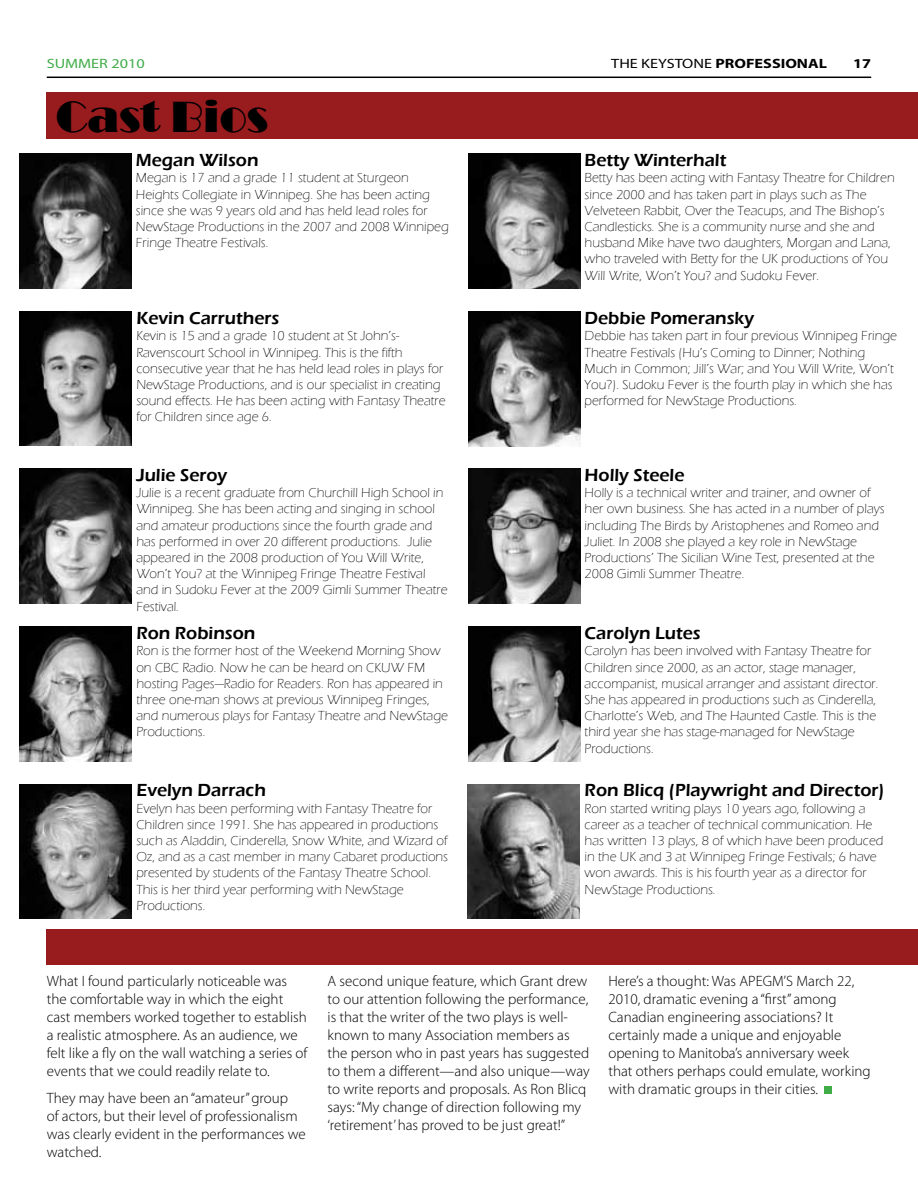
<style>
.page{position:relative;width:918px;height:1188px;background:#fff}
.page>*{position:absolute;margin:0;border:0;box-sizing:border-box;transform-origin:0 0}
.t1{font:45px "Broadway";color:#000}
.t2{font:600 18px "Eras ITC";color:#000}
.t3{font:300 15px/18px "Myriad Pro";color:#000}
.t4{font:300 13.5px/16.2px "Eras ITC";color:#000}
.t5{font:700 13.5px "Myriad Pro";color:#000;scale:1.2 1}
.t6{font:13.5px "Myriad Pro";color:#41ad49;scale:1.2 1}
.s1{font-weight:400}
</style>
<div class="page">
<div style="left:47px;top:930px;width:871px;height:35px;background:#981b1e"></div>
<div style="left:47px;top:92px;width:871px;height:47px;background:#981b1e"></div>
<hr style="left:47px;top:77px;width:824px;height:1px;background:#000">
<img style="left:20px;top:154px;width:112px;height:134px">
<img style="left:468px;top:154px;width:112px;height:134px">
<img style="left:20px;top:311px;width:112px;height:135px">
<img style="left:468px;top:312px;width:112px;height:134px">
<img style="left:20px;top:469px;width:112px;height:134px">
<img style="left:468px;top:469px;width:112px;height:134px">
<img style="left:20px;top:626px;width:112px;height:135px">
<img style="left:468px;top:626px;width:112px;height:135px">
<img style="left:20px;top:784px;width:112px;height:135px">
<img style="left:468px;top:784px;width:112px;height:135px">
<div style="left:825px;top:1087px;width:7px;height:7px;background:#41ad49"></div>
<p class="t6" style="left:47px;top:56px;width:83px">SUMMER 2010</p>
<p class="t5" style="left:611px;top:55px;width:181px"><span class="s1">THE KEYSTONE</span> PROFESSIONAL</p>
<p class="t5" style="left:853px;top:55px;width:16px">17</p>
<h1 class="t1" style="left:56px;top:91px;width:214px">Cast Bios</h1>
<h2 class="t2" style="left:136px;top:150px;width:124px">Megan Wilson</h2>
<p class="t4" style="left:136px;top:170px;width:314px">Megan is 17 and a grade 11 student at Sturgeon Heights Collegiate in Winnipeg. She has been acting since she was 9 years old and has held lead roles for NewStage Productions in the 2007 and 2008 Winnipeg Fringe Theatre Festivals.</p>
<h2 class="t2" style="left:136px;top:308px;width:145px">Kevin Carruthers</h2>
<p class="t4" style="left:136px;top:328px;width:311px">Kevin is 15 and a grade 10 student at St John’s-Ravenscourt School in Winnipeg. This is the fifth consecutive year that he has held lead roles in plays for NewStage Productions, and is our specialist in creating sound effects. He has been acting with Fantasy Theatre for Children since age 6.</p>
<h2 class="t2" style="left:136px;top:465px;width:92px">Julie Seroy</h2>
<p class="t4" style="left:136px;top:485px;width:313px">Julie is a recent graduate from Churchill High School in Winnipeg. She has been acting and singing in school and amateur productions since the fourth grade and has performed in over 20 different productions. Julie appeared in the 2008 production of You Will Write, Won’t You? at the Winnipeg Fringe Theatre Festival and in Sudoku Fever at the 2009 Gimli Summer Theatre Festival.</p>
<h2 class="t2" style="left:136px;top:623px;width:121px">Ron Robinson</h2>
<p class="t4" style="left:136px;top:643px;width:313px">Ron is the former host of the Weekend Morning Show on CBC Radio. Now he can be heard on CKUW FM hosting Pages—Radio for Readers. Ron has appeared in three one-man shows at previous Winnipeg Fringes, and numerous plays for Fantasy Theatre and NewStage Productions.</p>
<h2 class="t2" style="left:136px;top:780px;width:131px">Evelyn Darrach</h2>
<p class="t4" style="left:136px;top:800px;width:313px">Evelyn has been performing with Fantasy Theatre for Children since 1991. She has appeared in productions such as Aladdin, Cinderella, Snow White, and Wizard of Oz, and as a cast member in many Cabaret productions presented by students of the Fantasy Theatre School.<br>This is her third year performing with NewStage Productions.</p>
<h2 class="t2" style="left:585px;top:150px;width:143px">Betty Winterhalt</h2>
<p class="t4" style="left:585px;top:170px;width:312px">Betty has been acting with Fantasy Theatre for Children since 2000 and has taken part in plays such as The Velveteen Rabbit, Over the Teacups, and The Bishop’s Candlesticks. She is a community nurse and she and husband Mike have two daughters, Morgan and Lana, who traveled with Betty for the UK productions of You Will Write, Won’t You? and Sudoku Fever.</p>
<h2 class="t2" style="left:585px;top:308px;width:171px">Debbie Pomeransky</h2>
<p class="t4" style="left:585px;top:328px;width:314px">Debbie has taken part in four previous Winnipeg Fringe Theatre Festivals (Hu’s Coming to Dinner; Nothing Much in Common; Jill’s War; and You Will Write, Won’t You?). Sudoku Fever is the fourth play in which she has performed for NewStage Productions.</p>
<h2 class="t2" style="left:585px;top:465px;width:101px">Holly Steele</h2>
<p class="t4" style="left:585px;top:485px;width:301px">Holly is a technical writer and trainer, and owner of her own business. She has acted in a number of plays including The Birds by Aristophenes and Romeo and Juliet. In 2008 she played a key role in NewStage Productions’ The Sicilian Wine Test, presented at the 2008 Gimli Summer Theatre.</p>
<h2 class="t2" style="left:585px;top:623px;width:118px">Carolyn Lutes</h2>
<p class="t4" style="left:585px;top:643px;width:295px">Carolyn has been involved with Fantasy Theatre for Children since 2000, as an actor, stage manager, accompanist, musical arranger and assistant director.<br>She has appeared in productions such as Cinderella, Charlotte’s Web, and The Haunted Castle. This is the third year she has stage-managed for NewStage Productions.</p>
<h2 class="t2" style="left:585px;top:780px;width:302px">Ron Blicq (Playwright and Director)</h2>
<p class="t4" style="left:585px;top:800px;width:300px">Ron started writing plays 10 years ago, following a career as a teacher of technical communication. He has written 13 plays, 8 of which have been produced in the UK and 3 at Winnipeg Fringe Festivals; 6 have won awards. This is his fourth year as a director for NewStage Productions.</p>
<p class="t3" style="left:47px;top:972px;width:262px">What I found particularly noticeable was the comfortable way in which the eight cast members worked together to establish a realistic atmosphere. As an audience, we felt like a fly on the wall watching a series of events that we could readily relate to.</p>
<p class="t3" style="left:47px;top:1089px;width:261px">They may have been an “amateur” group<br>of actors, but their level of professionalism was clearly evident in the performances we watched.</p>
<p class="t3" style="left:328px;top:972px;width:264px">A second unique feature, which Grant drew to our attention following the performance, is that the writer of the two plays is well&shy;known to many Association members as the person who in past years has suggested to them a different—and also unique—way to write reports and proposals. As Ron Blicq says: “My change of direction following my ‘retirement’ has proved to be just great!”</p>
<p class="t3" style="left:608px;top:972px;width:264px">Here’s a thought: Was APEGM’S March 22, 2010, dramatic evening a “first” among Canadian engineering associations? It certainly made a unique and enjoyable opening to Manitoba’s anniversary week that others perhaps could emulate, working with dramatic groups in their cities.</p>
</div>
